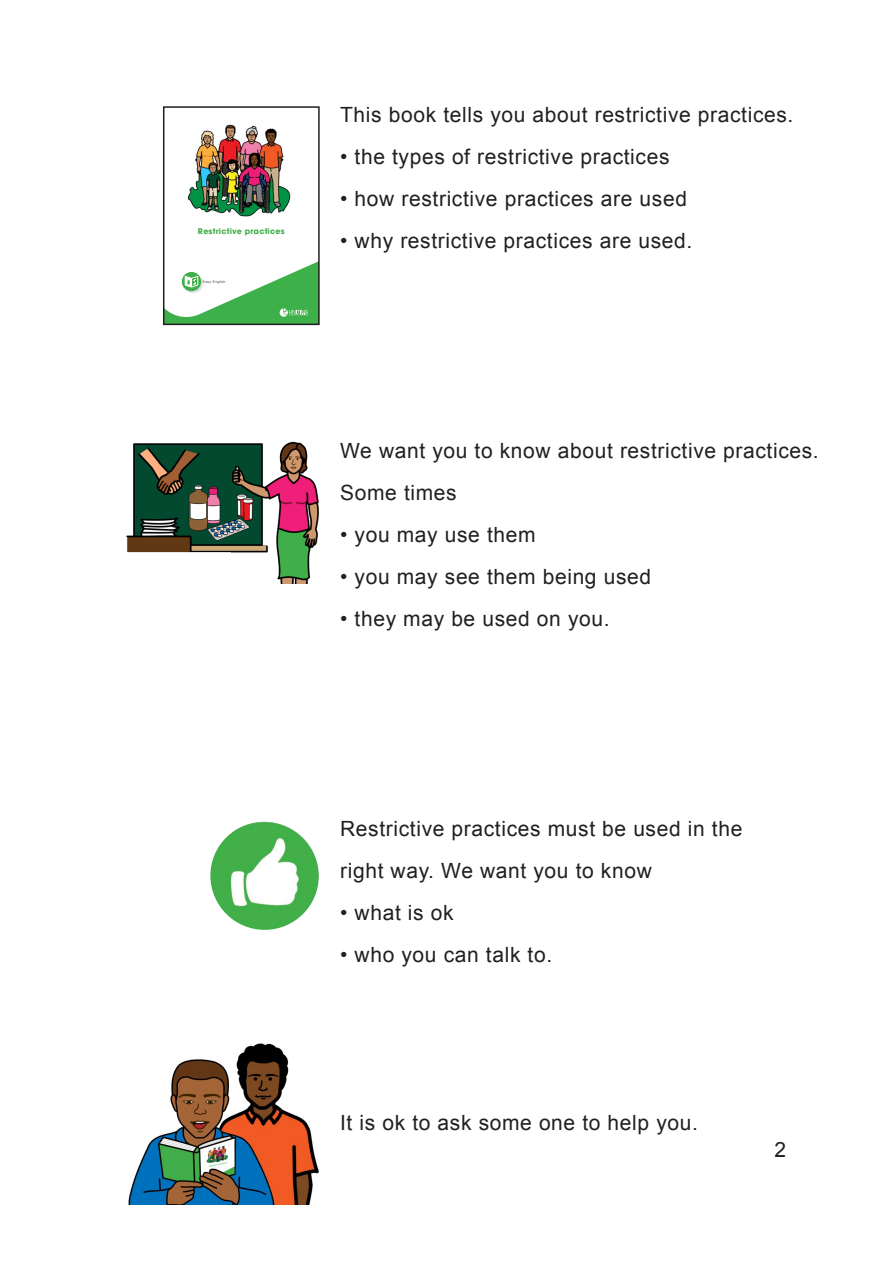
<style>
.page{position:relative;width:893px;height:1263px;background:#fff}
.page>*{position:absolute;margin:0;border:0;box-sizing:border-box;transform-origin:0 0}
.t1{font:21px/42px "Arial";letter-spacing:.03em;color:#231f20}
.t2{font:700 7.8px "ITC Avant Garde Pro";letter-spacing:.03em;color:#3eaf49}
.t3{font:3.6px "Arial";letter-spacing:.04em;color:#57585a}
</style>
<div class="page">
<img style="left:210px;top:821px;width:109px;height:109px;border-radius:54px">
<img style="left:126px;top:441px;width:193px;height:143px">
<img style="left:128px;top:1043px;width:191px;height:161px">
<img style="left:187px;top:124px;width:104px;height:93px">
<svg style="left:166px;top:262px;width:151px;height:60px"></svg>
<div style="left:163px;top:106px;width:157px;height:219px;border:2px solid #231f20"></div>
<p class="t2" style="left:198px;top:225px;width:88px">Restrictive practices</p>
<p class="t3" style="left:203px;top:279px;width:24px">Easy English</p>
<p class="t1" style="left:340px;top:93px;width:455px">This book tells you about restrictive practices.</p>
<p class="t1" style="left:340px;top:135px;width:331px">• the types of restrictive practices</p>
<p class="t1" style="left:340px;top:177px;width:348px">• how restrictive practices are used</p>
<p class="t1" style="left:340px;top:219px;width:354px">• why restrictive practices are used.</p>
<p class="t1" style="left:340px;top:429px;width:480px">We want you to know about restrictive practices.</p>
<p class="t1" style="left:340px;top:471px;width:118px">Some times</p>
<p class="t1" style="left:340px;top:513px;width:197px">• you may use them</p>
<p class="t1" style="left:340px;top:555px;width:312px">• you may see them being used</p>
<p class="t1" style="left:340px;top:597px;width:271px">• they may be used on you.</p>
<p class="t1" style="left:340px;top:807px;width:404px">Restrictive practices must be used in the right way. We want you to know</p>
<p class="t1" style="left:340px;top:891px;width:115px">• what is ok</p>
<p class="t1" style="left:340px;top:933px;width:214px">• who you can talk to.</p>
<p class="t1" style="left:340px;top:1101px;width:359px">It is ok to ask some one to help you.</p>
<p class="t1" style="left:775px;top:1129px;width:13px">2</p>
</div>
